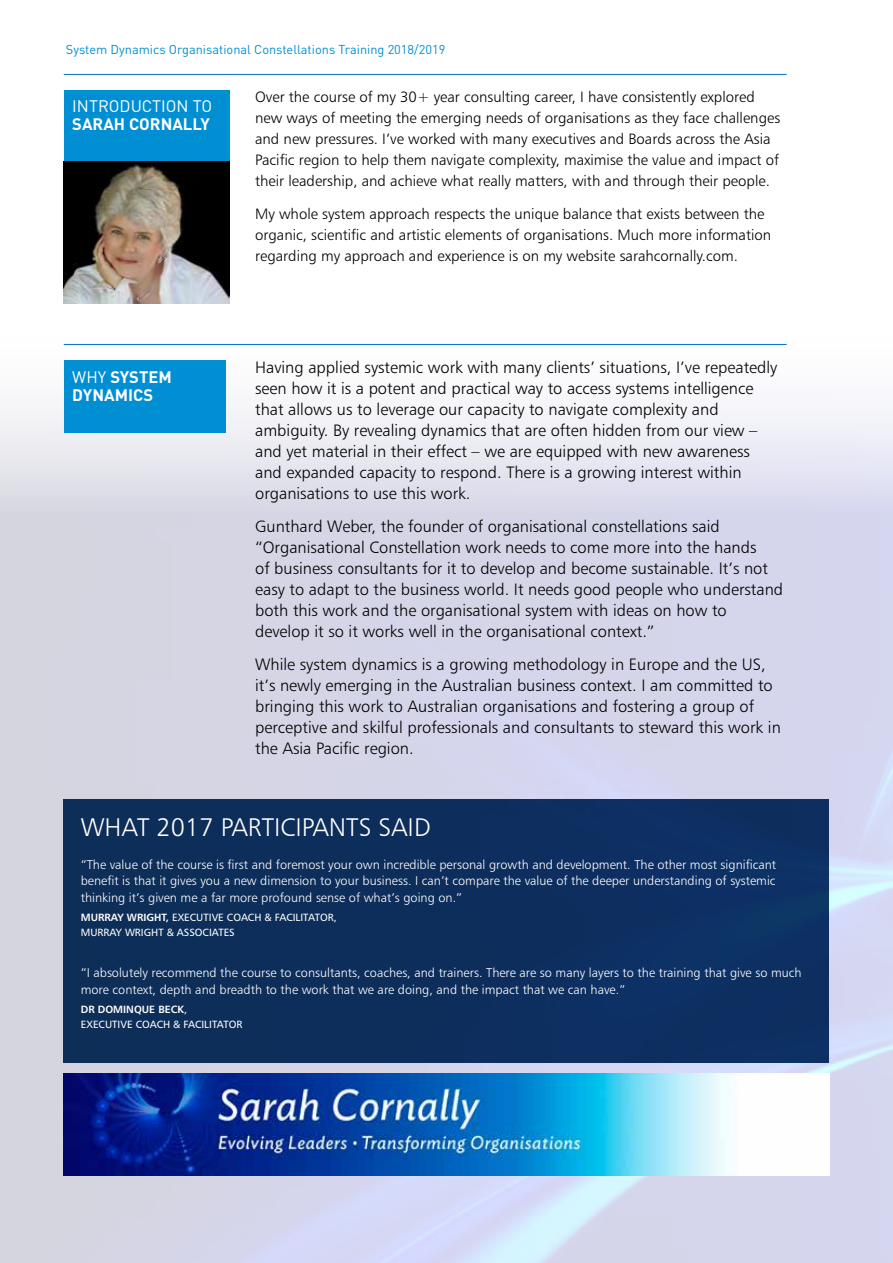
<style>
.page{position:relative;width:893px;height:1263px;background:#fff}
.page>*{position:absolute;margin:0;border:0;box-sizing:border-box;transform-origin:0 0}
.t1{font:25.5px "Humanist 777 BT Light B";color:#fff}
.t2{font:16.5px/21px "Humanist 777 BT Light B";color:#000}
.t3{font:700 16.5px/18px "DIN";color:#fff}
.t4{font:16.5px "DIN";color:#fff}
.t5{font:15px/21px "Humanist 777 BT Light B";color:#000}
.t6{font:12.75px/16.5px "Humanist 777 BT Light B";color:#fff;text-align:justify}
.t7{font:12.75px "DIN";color:#008fd3}
.t8{font:10.5px/15px "Humanist 777 BT Roman B";color:#fff}
.t9{font:10.5px "Humanist 777 BT Bold B";color:#fff}
.s1{font-weight:400}
.s2{font-family:"Humanist 777 BT Bold B"}
.s3{font-family:"Humanist 777 BT Roman B"}
</style>
<div class="page">
<img style="left:0;top:302px;width:893px;height:961px">
<img style="left:64px;top:1074px;width:765px;height:102px">
<div style="left:64px;top:91px;width:166px;height:72px;background:#008fd3"></div>
<div style="left:64px;top:361px;width:161px;height:72px;background:#008fd3"></div>
<hr style="left:64px;top:74px;width:723px;height:1px;background:#006ec4">
<hr style="left:64px;top:344px;width:723px;height:1px;background:#006ec4">
<img style="left:64px;top:162px;width:166px;height:141px">
<div style="left:64px;top:799px;width:765px;height:264px;background:#0d2e5c"></div>
<p class="t7" style="left:66px;top:41px;width:381px">System Dynamics Organisational Constellations Training 2018/2019</p>
<p class="t4" style="left:72px;top:96px;width:141px">INTRODUCTION TO</p>
<p class="t3" style="left:72px;top:115px;width:139px">SARAH CORNALLY</p>
<p class="t3" style="left:72px;top:367px;width:101px"><span class="s1">WHY</span> SYSTEM<br>DYNAMICS</p>
<p class="t5" style="left:255px;top:86px;width:527px">Over the course of my 30+ year consulting career, I have consistently explored new ways of meeting the emerging needs of organisations as they face challenges and new pressures. I’ve worked with many executives and Boards across the Asia Pacific region to help them navigate complexity, maximise the value and impact of their leadership, and achieve what really matters, with and through their people.</p>
<p class="t5" style="left:255px;top:203px;width:518px">My whole system approach respects the unique balance that exists between the organic, scientific and artistic elements of organisations. Much more information regarding my approach and experience is on my website sarahcornally.com.</p>
<p class="t2" style="left:255px;top:357px;width:524px">Having applied systemic work with many clients’ situations, I’ve repeatedly seen how it is a potent and practical way to access systems intelligence that allows us to leverage our capacity to navigate complexity and ambiguity. By revealing dynamics that are often hidden from our view – and yet material in their effect – we are equipped with new awareness and expanded capacity to respond. There is a growing interest within organisations to use this work.</p>
<p class="t2" style="left:255px;top:516px;width:530px">Gunthard Weber, the founder of organisational constellations said “Organisational Constellation work needs to come more into the hands<br>of business consultants for it to develop and become sustainable. It’s not easy to adapt to the business world. It needs good people who understand both this work and the organisational system with ideas on how to develop it so it works well in the organisational context.”</p>
<p class="t2" style="left:255px;top:654px;width:527px">While system dynamics is a growing methodology in Europe and the US, it’s newly emerging in the Australian business context. I am committed to bringing this work to Australian organisations and fostering a group of perceptive and skilful professionals and consultants to steward this work in the Asia Pacific region.</p>
<h1 class="t1" style="left:81px;top:811px;width:351px">WHAT 2017 PARTICIPANTS SAID</h1>
<p class="t6" style="left:81px;top:856px;width:697px">“The value of the course is first and foremost your own incredible personal growth and development. The other most significant benefit is that it gives you a new dimension to your business. I can’t compare the value of the deeper understanding of systemic thinking it’s given me a far more profound sense of what’s going on.”</p>
<p class="t8" style="left:81px;top:910px;width:257px"><span class="s2">MURRAY WRIGHT,</span> EXECUTIVE COACH &amp; FACILITATOR,<br>MURRAY WRIGHT &amp; ASSOCIATES</p>
<p class="t6" style="left:81px;top:964px;width:722px">“I absolutely recommend the course to consultants, coaches, and trainers. There are so many layers to the training that give so much more context, depth and breadth to the work that we are doing, and the impact that we can have.”</p>
<p class="t9" style="left:81px;top:1003px;width:108px">DR DOMINQUE BECK<span class="s3">,</span></p>
<p class="t8" style="left:81px;top:1017px;width:163px">EXECUTIVE COACH &amp; FACILITATOR</p>
</div>
